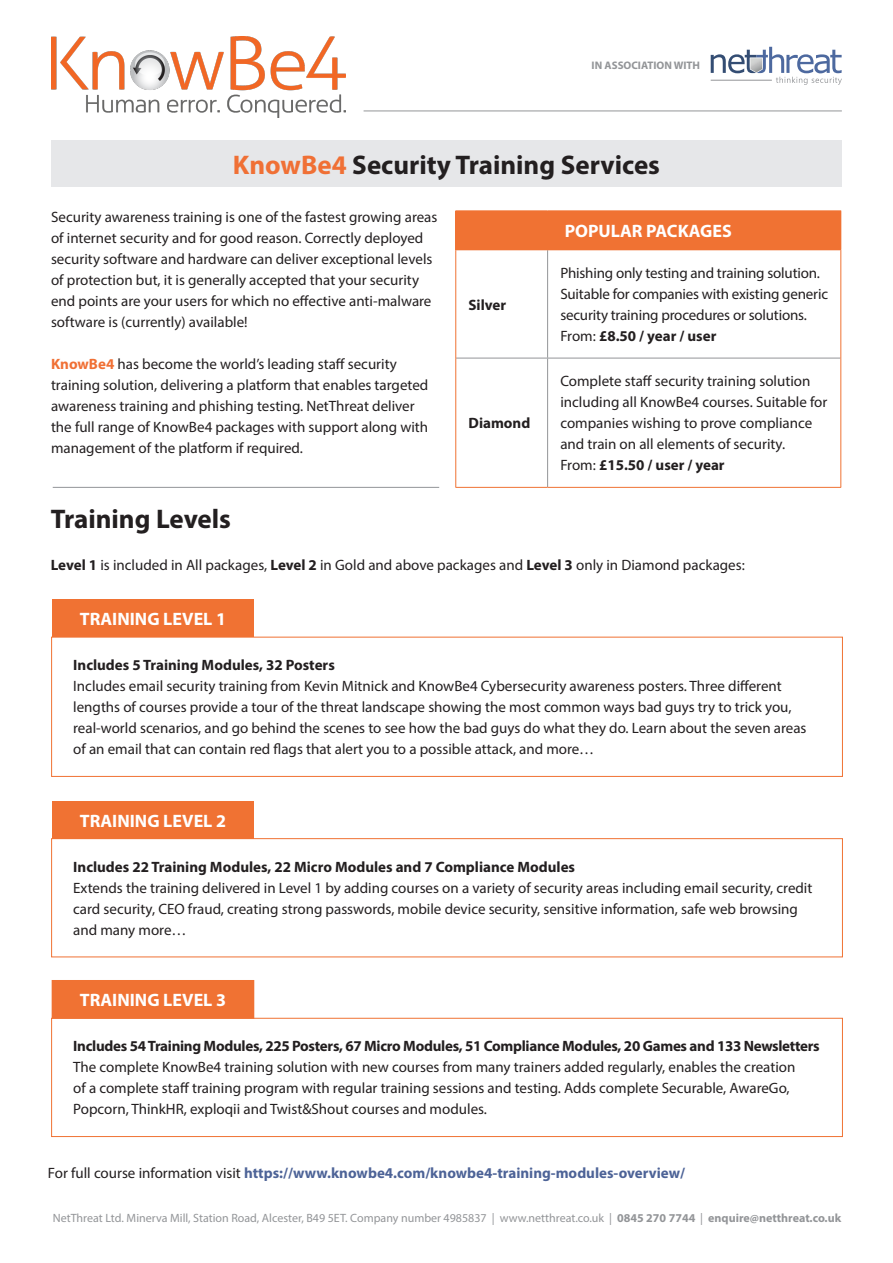
<style>
.page{position:relative;width:893px;height:1263px;background:#fff}
.page>*{position:absolute;margin:0;border:0;box-sizing:border-box;transform-origin:0 0}
.main-titles{font:700 27px "Myriad Pro";color:#231f20}
.subtitle{font:700 18px "Myriad Pro";color:#fff}
.main-text{font:15px/21px "Myriad Pro";color:#231f20}
.main-text-2{font:700 15px "Myriad Pro";color:#231f20}
.main-text-3{font:700 15px "Myriad Pro";letter-spacing:-.02em;color:#231f20}
.t1{font:700 15px "Myriad Pro";color:#4d6397}
.t2{font:12px "Myriad Pro";color:#939598}
.t3{font:700 10.95px "Myriad Pro";color:#939598}
.s1{color:#f07035}
.s2{font-weight:700;color:#f07035}
.s3{font-weight:400}
.s4{font-weight:700}
.s5{font-weight:400;color:#231f20}
</style>
<div class="page">
<svg style="left:711px;top:47px;width:131px;height:38px"></svg>
<hr style="left:364px;top:111px;width:478px;height:1px;background:#939598">
<img style="left:51px;top:36px;width:294px;height:81px">
<div style="left:456px;top:211px;width:385px;height:39px;background:#f07233"></div>
<hr style="left:547px;top:250px;width:1px;height:108px;background:#939598">
<hr style="left:456px;top:358px;width:92px;height:1px;background:#939598">
<hr style="left:548px;top:358px;width:292px;height:1px;background:#939598">
<hr style="left:547px;top:358px;width:1px;height:129px;background:#939598">
<hr style="left:455px;top:250px;width:1px;height:108px;background:#f07233">
<hr style="left:840px;top:250px;width:1px;height:108px;background:#f07233">
<hr style="left:455px;top:358px;width:1px;height:129px;background:#f07233">
<hr style="left:840px;top:358px;width:1px;height:129px;background:#f07233">
<hr style="left:455px;top:487px;width:93px;height:1px;background:#f07233">
<hr style="left:548px;top:487px;width:293px;height:1px;background:#f07233">
<hr style="left:455px;top:210px;width:93px;height:1px;background:#f07233">
<hr style="left:455px;top:211px;width:1px;height:38px;background:#f07233">
<hr style="left:548px;top:210px;width:293px;height:1px;background:#f07233">
<hr style="left:455px;top:249px;width:93px;height:1px;background:#f07233">
<div style="left:51px;top:140px;width:791px;height:47px;background:#e6e7e9"></div>
<hr style="left:53px;top:487px;width:386px;height:1px;background:#939598">
<svg style="left:51px;top:636px;width:792px;height:141px"></svg>
<div style="left:52px;top:599px;width:202px;height:38px;background:#f07233"></div>
<svg style="left:51px;top:838px;width:792px;height:120px"></svg>
<div style="left:52px;top:801px;width:202px;height:38px;background:#f07233"></div>
<svg style="left:51px;top:1017px;width:792px;height:120px"></svg>
<div style="left:52px;top:980px;width:202px;height:38px;background:#f07233"></div>
<div style="left:52px;top:980px;width:202px;height:39px;border:1px solid #f07233"></div>
<p class="t3" style="left:592px;top:58px;width:110px">IN ASSOCIATION WITH</p>
<p class="main-titles" style="left:233px;top:147px;width:429px"><span class="s1">KnowBe4</span> Security Training Services</p>
<p class="main-text" style="left:51px;top:206px;width:388px">Security awareness training is one of the fastest growing areas of internet security and for good reason. Correctly deployed security software and hardware can deliver exceptional levels of protection but, it is generally accepted that your security end points are your users for which no effective anti-malware software is (currently) available!</p>
<p class="main-text" style="left:51px;top:353px;width:379px"><span class="s2">KnowBe4</span> has become the world’s leading staff security training solution, delivering a platform that enables targeted awareness training and phishing testing. NetThreat deliver the full range of KnowBe4 packages with support along with management of the platform if required.</p>
<p class="main-text-2" style="left:468px;top:295px;width:39px">Silver</p>
<p class="main-text-2" style="left:468px;top:413px;width:63px">Diamond</p>
<p class="subtitle" style="left:565px;top:219px;width:169px">POPULAR PACKAGES</p>
<p class="main-text" style="left:560px;top:262px;width:269px">Phishing only testing and training solution.<br>Suitable for companies with existing generic security training procedures or solutions.</p>
<p class="main-text-2" style="left:560px;top:326px;width:157px"><span class="s3">From:</span> £8.50 / year / user</p>
<p class="main-text" style="left:560px;top:371px;width:269px">Complete staff security training solution including all KnowBe4 courses. Suitable for companies wishing to prove compliance and train on all elements of security.</p>
<p class="main-text-2" style="left:560px;top:455px;width:166px"><span class="s3">From:</span> £15.50 / user / year</p>
<p class="main-titles" style="left:51px;top:501px;width:182px">Training Levels</p>
<p class="main-text" style="left:51px;top:554px;width:696px"><span class="s4">Level 1</span> is included in All packages, <span class="s4">Level 2</span> in Gold and above packages and <span class="s4">Level 3</span> only in Diamond packages:</p>
<p class="subtitle" style="left:80px;top:607px;width:148px">TRAINING LEVEL 1</p>
<p class="main-text-2" style="left:73px;top:655px;width:263px">Includes 5 Training Modules, 32 Posters</p>
<p class="main-text" style="left:73px;top:675px;width:735px">Includes email security training from Kevin Mitnick and KnowBe4 Cybersecurity awareness posters. Three different lengths of courses provide a tour of the threat landscape showing the most common ways bad guys try to trick you, real-world scenarios, and go behind the scenes to see how the bad guys do what they do. Learn about the seven areas of an email that can contain red flags that alert you to a possible attack, and more…</p>
<p class="subtitle" style="left:80px;top:809px;width:148px">TRAINING LEVEL 2</p>
<p class="main-text-2" style="left:73px;top:857px;width:503px">Includes 22 Training Modules, 22 Micro Modules and 7 Compliance Modules</p>
<p class="main-text" style="left:73px;top:877px;width:741px">Extends the training delivered in Level 1 by adding courses on a variety of security areas including email security, credit card security, CEO fraud, creating strong passwords, mobile device security, sensitive information, safe web browsing and many more…</p>
<p class="subtitle" style="left:80px;top:988px;width:148px">TRAINING LEVEL 3</p>
<p class="main-text-3" style="left:73px;top:1036px;width:748px">Includes 54 Training Modules, 225 Posters, 67 Micro Modules, 51 Compliance Modules, 20 Games and 133 Newsletters</p>
<p class="main-text" style="left:73px;top:1056px;width:724px">The complete KnowBe4 training solution with new courses from many trainers added regularly, enables the creation of a complete staff training program with regular training sessions and testing. Adds complete Securable, AwareGo,<br>Popcorn, ThinkHR, exploqii and Twist&amp;Shout courses and modules.</p>
<p class="t1" style="left:48px;top:1163px;width:639px"><span class="s5">For full course information visit</span> https://www.knowbe4.com/knowbe4-training-modules-overview/</p>
<p class="t2" style="left:53px;top:1210px;width:790px">NetThreat Ltd. Minerva Mill, Station Road, Alcester, B49 5ET. Company number 4985837 | www.netthreat.co.uk | <span class="s4">0845 270 7744</span> | <span class="s4">enquire@netthreat.co.uk</span></p>
</div>
